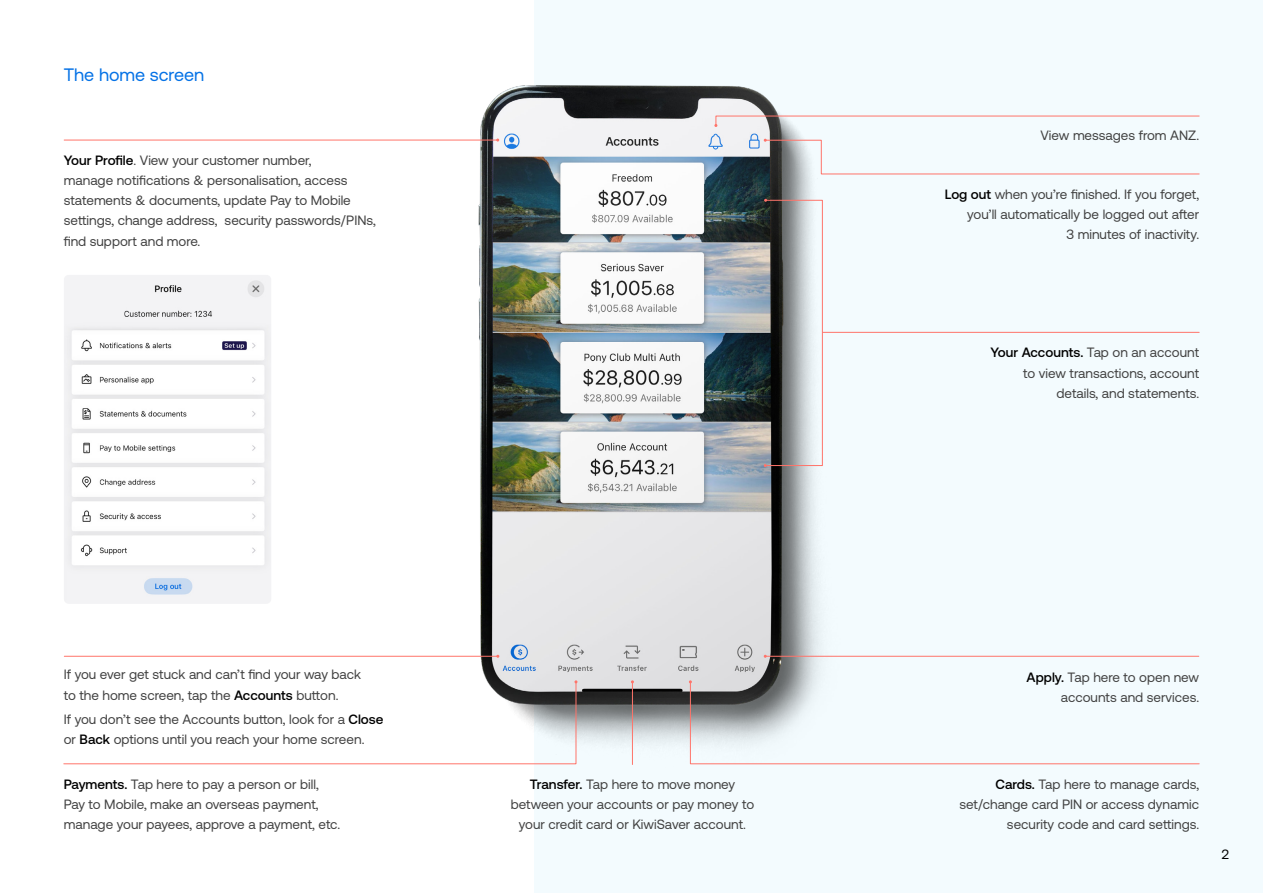
<style>
.page{position:relative;width:1263px;height:893px;background:#fff}
.page>*{position:absolute;margin:0;border:0;box-sizing:border-box;transform-origin:0 0}
.t1{font:18px "Aeonik";color:#0572e6}
.t2{font:18px "Minion Pro";color:#000}
.t3{font:13.5px/20.2px "Aeonik";color:#424242}
.s1{font-weight:500;color:#000}
.s2{font-family:"Aeonik";font-size:13.5px}
</style>
<div class="page">
<div style="left:535px;top:0;width:728px;height:893px;background:#f3fbfe"></div>
<img style="left:391px;top:24px;width:482px;height:762px">
<hr style="left:64px;top:140px;width:434px;height:1px;background:#ff746a">
<hr style="left:765px;top:656px;width:434px;height:1px;background:#ff746a">
<hr style="left:64px;top:656px;width:434px;height:1px;background:#ff746a">
<svg style="left:63px;top:680px;width:514px;height:84px"></svg>
<svg style="left:689px;top:680px;width:511px;height:84px"></svg>
<hr style="left:632px;top:682px;width:1px;height:82px;background:#ff746a">
<img style="left:64px;top:275px;width:207px;height:329px">
<svg style="left:714px;top:115px;width:486px;height:12px"></svg>
<svg style="left:764px;top:139px;width:436px;height:36px"></svg>
<div style="left:765px;top:200px;width:58px;height:266px;border:1px solid #ff746a"></div>
<hr style="left:823px;top:332px;width:376px;height:1px;background:#ff746a">
<h1 class="t1" style="left:64px;top:64px;width:142px">The home screen</h1>
<p class="t3" style="left:64px;top:150px;width:314px"><span class="s1">Your Profile</span>. View your customer number,<br>manage notifications &amp; personalisation, access statements &amp; documents, update Pay to Mobile settings, change address, security passwords/PINs, find support and more.</p>
<p class="t3" style="left:64px;top:664px;width:299px">If you ever get stuck and can’t find your way back to the home screen, tap the <span class="s1">Accounts</span> button.</p>
<p class="t3" style="left:64px;top:709px;width:321px">If you don’t see the Accounts button, look for a <span class="s1">Close </span>or <span class="s1">Back</span> options until you reach your home screen.</p>
<p class="t3" style="left:64px;top:774px;width:278px"><span class="s1">Payments.</span> Tap here to pay a person or bill,<br>Pay to Mobile, make an overseas payment, manage your payees, approve a payment, etc.</p>
<p class="t3" style="left:511px;top:774px;width:245px;text-align:center"><span class="s1">Transfer.</span> Tap here to move money between your accounts or pay money to your credit card or KiwiSaver account.</p>
<p class="t3" style="left:1040px;top:125px;width:160px">View messages from ANZ.</p>
<p class="t3" style="left:945px;top:184px;width:256px;text-align:right"><span class="s1">Log out</span> when you’re finished. If you forget, you’ll automatically be logged out after<br>3 minutes of inactivity.</p>
<p class="t3" style="left:990px;top:342px;width:210px;text-align:right"><span class="s1">Your Accounts.</span> Tap on an account to view transactions, account details, and statements.</p>
<p class="t3" style="left:1026px;top:667px;width:174px;text-align:right"><span class="s1">Apply.</span> Tap here to open new accounts and services.</p>
<p class="t3" style="left:959px;top:774px;width:241px;text-align:right"><span class="s1">Cards.</span> Tap here to manage cards, set/change card PIN or access dynamic security code and card settings.</p>
<h1 class="t2" style="left:1208px;top:841px;width:22px">2 <span class="s2">2</span></h1>
</div>
